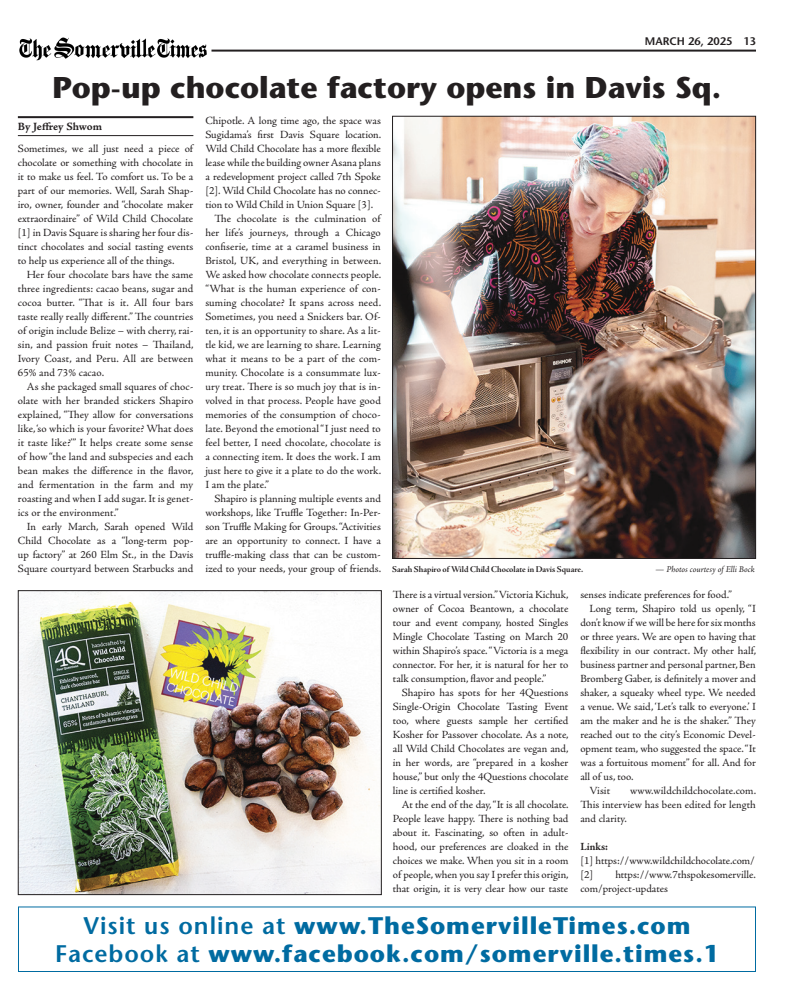
<style>
.page{position:relative;width:792px;height:1008px;background:#fff}
.page>*{position:absolute;margin:0;border:0;box-sizing:border-box;transform-origin:0 0}
.Headline{font:700 30px "Stone Sans Std";color:#231f20}
.t1{font:700 24px "Stone Sans Std";letter-spacing:.04em;color:#006ba1}
.Body{font:11px/14px "Adobe Jenson Pro";color:#231f20;text-align:justify}
.Body_No_Indent{font:11px/14px "Adobe Jenson Pro";color:#231f20;text-align:justify}
.Folio{font:600 11px "Stone Sans Std";color:#231f20}
.Byline{font:11px "Adobe Jenson Pro Bold Capt";letter-spacing:-.01em;color:#231f20}
.Body_No_Indent-2{font:700 11px "Adobe Jenson Pro";color:#231f20}
.Photo_caption{font:9px "Adobe Jenson Pro Bold Subh";letter-spacing:-.005em;color:#231f20}
.Photo_caption-2{font:italic 9px "Adobe Jenson Pro";color:#231f20}
.s1{color:#fff}
.s2{font-weight:600}
</style>
<div class="page">
<hr style="left:212px;top:50px;width:544px;height:2px;background:#231f20">
<img style="left:19px;top:37px;width:188px;height:24px">
<hr style="left:18px;top:116px;width:175px;height:2px;background:#231f20">
<hr style="left:18px;top:135px;width:175px;height:1px;background:#231f20">
<img style="left:394px;top:118px;width:360px;height:439px">
<img style="left:20px;top:592px;width:360px;height:301px">
<div style="left:18px;top:590px;width:364px;height:305px;border:1px solid #231f20"></div>
<div style="left:18px;top:906px;width:738px;height:66px;border:1px solid #006ba1"></div>
<p class="Folio" style="left:645px;top:34px;width:113px">MARCH 26, 2025<span class="s1">••</span>13</p>
<p class="Headline" style="left:52px;top:70px;width:670px">Pop-up chocolate factory opens in Davis Sq.</p>
<p class="Byline" style="left:18px;top:120px;width:86px">By Jeffrey Shwom</p>
<p class="Body_No_Indent" style="left:18px;top:142px;width:177px">Sometimes, we all just need a piece of chocolate or something with chocolate in it to make us feel. To comfort us. To be a part of our memories. Well, Sarah Shap&shy;iro, owner, founder and “chocolate maker extraordinaire” of Wild Child Chocolate [1] in Davis Square is sharing her four dis&shy;tinct chocolates and social tasting events to help us experience all of the things.</p>
<p class="Body" style="left:18px;top:268px;width:177px;text-indent:9px">Her four chocolate bars have the same three ingredients: cacao beans, sugar and cocoa butter. “That is it. All four bars taste really really different.” The countries of origin include Belize – with cherry, rai&shy;sin, and passion fruit notes – Thailand, Ivory Coast, and Peru. All are between 65% and 73% cacao.</p>
<p class="Body" style="left:18px;top:380px;width:177px;text-indent:9px">As she packaged small squares of choc&shy;olate with her branded stickers Shapiro explained, “They allow for conversations like, ‘so which is your favorite? What does it taste like?’” It helps create some sense of how “the land and subspecies and each bean makes the difference in the flavor, and fermentation in the farm and my roasting and when I add sugar. It is genet&shy;ics or the environment.”</p>
<p class="Body" style="left:18px;top:520px;width:177px;text-indent:9px">In early March, Sarah opened Wild Child Chocolate as a “long-term pop&shy;up factory” at 260 Elm St., in the Davis Square courtyard between Starbucks and</p>
<p class="Body" style="left:205px;top:114px;width:177px">Chipotle. A long time ago, the space was Sugidama’s first Davis Square location.<br>Wild Child Chocolate has a more flexible lease while the building owner Asana plans a redevelopment project called 7th Spoke [2]. Wild Child Chocolate has no connec&shy;tion to Wild Child in Union Square [3].</p>
<p class="Body" style="left:205px;top:212px;width:177px;text-indent:9px">The chocolate is the culmination of her life’s journeys, through a Chicago confiserie, time at a caramel business in Bristol, UK, and everything in between.<br>We asked how chocolate connects people. “What is the human experience of con&shy;suming chocolate? It spans across need.<br>Sometimes, you need a Snickers bar. Of&shy;ten, it is an opportunity to share. As a lit&shy;tle kid, we are learning to share. Learning what it means to be a part of the com&shy;munity. Chocolate is a consummate lux&shy;ury treat. There is so much joy that is in&shy;volved in that process. People have good memories of the consumption of choco&shy;late. Beyond the emotional “I just need to feel better, I need chocolate, chocolate is a connecting item. It does the work. I am just here to give it a plate to do the work.<br>I am the plate.”</p>
<p class="Body" style="left:205px;top:492px;width:177px;text-indent:9px">Shapiro is planning multiple events and workshops, like Truffle Together: In-Per&shy;son Truffle Making for Groups. “Activities are an opportunity to connect. I have a truffle-making class that can be custom&shy;ized to your needs, your group of friends.</p>
<p class="Photo_caption" style="left:392px;top:564px;width:193px">Sarah Shapiro of Wild Child Chocolate in Davis Square.</p>
<p class="Photo_caption-2" style="left:656px;top:564px;width:101px">— Photos courtesy of Elli Bock</p>
<p class="Body" style="left:393px;top:588px;width:177px">There is a virtual version.” Victoria Kichuk, owner of Cocoa Beantown, a chocolate tour and event company, hosted Singles Mingle Chocolate Tasting on March 20 within Shapiro’s space. “Victoria is a mega connector. For her, it is natural for her to talk consumption, flavor and people.”</p>
<p class="Body" style="left:393px;top:686px;width:177px;text-indent:9px">Shapiro has spots for her 4Questions Single-Origin Chocolate Tasting Event too, where guests sample her certified Kosher for Passover chocolate. As a note, all Wild Child Chocolates are vegan and, in her words, are “prepared in a kosher house,” but only the 4Questions chocolate line is certified kosher.</p>
<p class="Body" style="left:393px;top:798px;width:177px;text-indent:9px">At the end of the day, “It is all chocolate.<br>People leave happy. There is nothing bad about it. Fascinating, so often in adult&shy;hood, our preferences are cloaked in the choices we make. When you sit in a room of people, when you say I prefer this origin, that origin, it is very clear how our taste</p>
<p class="Body" style="left:580px;top:588px;width:153px">senses indicate preferences for food.”</p>
<p class="Body" style="left:580px;top:602px;width:177px;text-indent:9px">Long term, Shapiro told us openly, “I don’t know if we will be here for six months or three years. We are open to having that flexibility in our contract. My other half, business partner and personal partner, Ben Bromberg Gaber, is definitely a mover and shaker, a squeaky wheel type. We needed a venue. We said, ‘Let’s talk to everyone.’ I am the maker and he is the shaker.” They reached out to the city’s Economic Devel&shy;opment team, who suggested the space. “It was a fortuitous moment” for all. And for all of us, too.</p>
<p class="Body" style="left:589px;top:784px;width:22px">Visit</p>
<p class="Body" style="left:580px;top:784px;width:177px;text-indent:50px">www.wildchildchocolate.com.<br>This interview has been edited for length and clarity.</p>
<p class="Body_No_Indent-2" style="left:580px;top:841px;width:29px">Links:</p>
<p class="Body_No_Indent" style="left:580px;top:854px;width:176px">[1] https://www.wildchildchocolate.com/</p>
<p class="Body_No_Indent" style="left:580px;top:868px;width:14px">[2]</p>
<p class="Body_No_Indent" style="left:580px;top:868px;width:177px;text-indent:35px">https://www.7thspokesomerville. com/project-updates</p>
<p class="t1" style="left:83px;top:911px;width:609px"><span class="s2">Visit us online at</span> www.TheSomervilleTimes.com</p>
<p class="t1" style="left:55px;top:939px;width:666px"><span class="s2">Facebook at</span> www.facebook.com/somerville.times.1</p>
</div>
